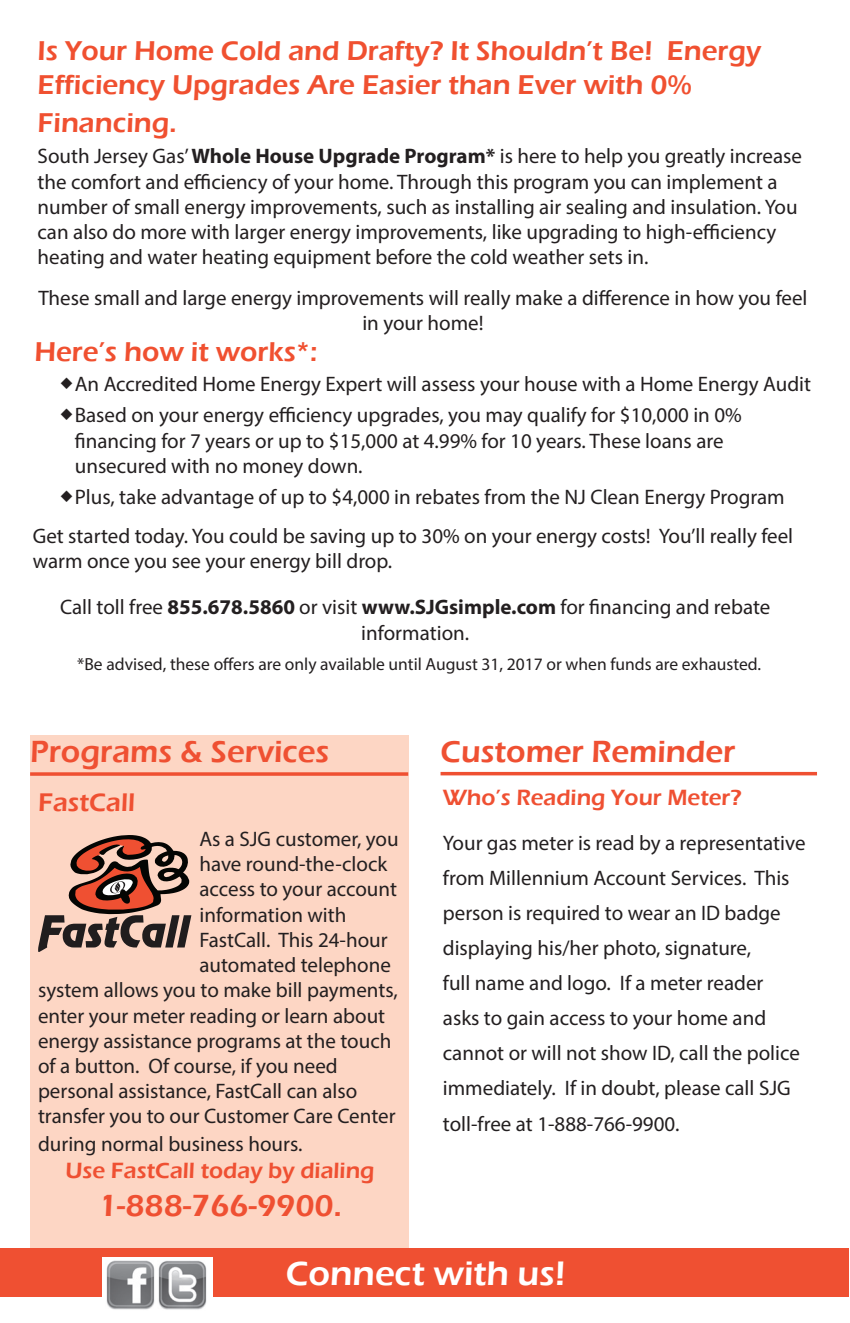
<style>
.page{position:relative;width:850px;height:1323px;background:#fff}
.page>*{position:absolute;margin:0;border:0;box-sizing:border-box;transform-origin:0 0}
.t1{font:600 35px "Eras ITC";color:#fff}
.t2{font:600 31.5px "Eras ITC";color:#ef5032}
.t3{font:600 28px/33.6px "Eras ITC";color:#f05030}
.t4{font:600 26.25px "Eras ITC";color:#ef5032}
.t5{font:600 22.75px "Eras ITC";color:#ef5032}
.t6{font:21px/35px "Myriad Pro";color:#231f20}
.t7{font:17.5px "Myriad Pro";color:#231f20}
.s1{font-weight:700}
</style>
<div class="page">
<div style="left:30px;top:735px;width:378px;height:561px;background:#fdd6c4"></div>
<div style="left:0;top:1248px;width:849px;height:48px;background:#ef5032"></div>
<div style="left:102px;top:1257px;width:110px;height:65px;background:#fff"></div>
<img style="left:158px;top:1260px;width:49px;height:50px">
<img style="left:106px;top:1260px;width:49px;height:50px">
<hr style="left:30px;top:772px;width:378px;height:3px;background:#ef5032">
<hr style="left:440px;top:772px;width:377px;height:3px;background:#ef5032">
<svg style="left:38px;top:835px;width:153px;height:116px"></svg>
<h3 class="t3" style="left:38px;top:35px;width:725px">Is Your Home Cold and Drafty? It Shouldn’t Be! Energy<br>Efficiency Upgrades Are Easier than Ever with 0%</h3>
<h3 class="t3" style="left:38px;top:106px;width:141px">Financing.</h3>
<p class="t6" style="left:38px;top:143px;width:766px;line-height:25.2px">South Jersey Gas’ <span class="s1">Whole House Upgrade Program*</span> is here to help you greatly increase the comfort and efficiency of your home. Through this program you can implement a number of small energy improvements, such as installing air sealing and insulation. You can also do more with larger energy improvements, like upgrading to high-efficiency heating and water heating equipment before the cold weather sets in.</p>
<p class="t6" style="left:38px;top:285px;width:770px;line-height:25.2px;text-align:center">These small and large energy improvements will really make a difference in how you feel in your home!</p>
<h3 class="t3" style="left:35px;top:335px;width:284px">Here’s how it works*:</h3>
<p class="t6" style="left:75px;top:368px;width:738px;line-height:31.5px">An Accredited Home Energy Expert will assess your house with a Home Energy Audit<br>Based on your energy efficiency upgrades, you may qualify for $10,000 in 0%</p>
<p class="t6" style="left:75px;top:428px;width:650px;line-height:25.2px">financing for 7 years or up to $15,000 at 4.99% for 10 years. These loans are unsecured with no money down.</p>
<p class="t6" style="left:75px;top:479px;width:711px">Plus, take advantage of up to $4,000 in rebates from the NJ Clean Energy Program</p>
<p class="t6" style="left:33px;top:523px;width:762px;line-height:25.2px">Get started today. You could be saving up to 30% on your energy costs! You’ll really feel warm once you see your energy bill drop.</p>
<p class="t6" style="left:60px;top:594px;width:712px;line-height:25.2px;text-align:center">Call toll free <span class="s1">855.678.5860</span> or visit <span class="s1">www.SJGsimple.com</span> for financing and rebate information.</p>
<p class="t7" style="left:77px;top:653px;width:685px">*Be advised, these offers are only available until August 31, 2017 or when funds are exhausted.</p>
<h2 class="t2" style="left:30px;top:733px;width:301px">Programs &amp; Services</h2>
<p class="t4" style="left:38px;top:787px;width:98px">FastCall</p>
<p class="t6" style="left:199px;top:821px;width:201px">As a SJG customer, you</p>
<p class="t6" style="left:199px;top:846px;width:189px">have round-the-clock</p>
<p class="t6" style="left:199px;top:871px;width:199px">access to your account</p>
<p class="t6" style="left:199px;top:896px;width:148px">information with</p>
<p class="t6" style="left:199px;top:922px;width:190px">FastCall. This 24-hour</p>
<p class="t6" style="left:199px;top:947px;width:193px">automated telephone</p>
<p class="t6" style="left:38px;top:972px;width:361px">system allows you to make bill payments,</p>
<p class="t6" style="left:38px;top:997px;width:349px">enter your meter reading or learn about</p>
<p class="t6" style="left:38px;top:1022px;width:355px">energy assistance programs at the touch</p>
<p class="t6" style="left:38px;top:1048px;width:301px">of a button. Of course, if you need</p>
<p class="t6" style="left:38px;top:1073px;width:321px">personal assistance, FastCall can also</p>
<p class="t6" style="left:38px;top:1098px;width:359px">transfer you to our Customer Care Center</p>
<p class="t6" style="left:38px;top:1125px;width:266px">during normal business hours.</p>
<p class="t5" style="left:65px;top:1157px;width:311px">Use FastCall today by dialing</p>
<h2 class="t2" style="left:98px;top:1187px;width:245px">1-888-766-9900.</h2>
<h2 class="t2" style="left:440px;top:733px;width:296px">Customer Reminder</h2>
<p class="t5" style="left:443px;top:784px;width:300px">Who’s Reading Your Meter?</p>
<p class="t6" style="left:443px;top:825px;width:364px">Your gas meter is read by a representative from Millennium Account Services. This person is required to wear an ID badge displaying his/her photo, signature,<br>full name and logo. If a meter reader<br>asks to gain access to your home and cannot or will not show ID, call the police immediately. If in doubt, please call SJG toll-free at 1-888-766-9900.</p>
<h1 class="t1" style="left:286px;top:1253px;width:281px">Connect with us!</h1>
</div>
